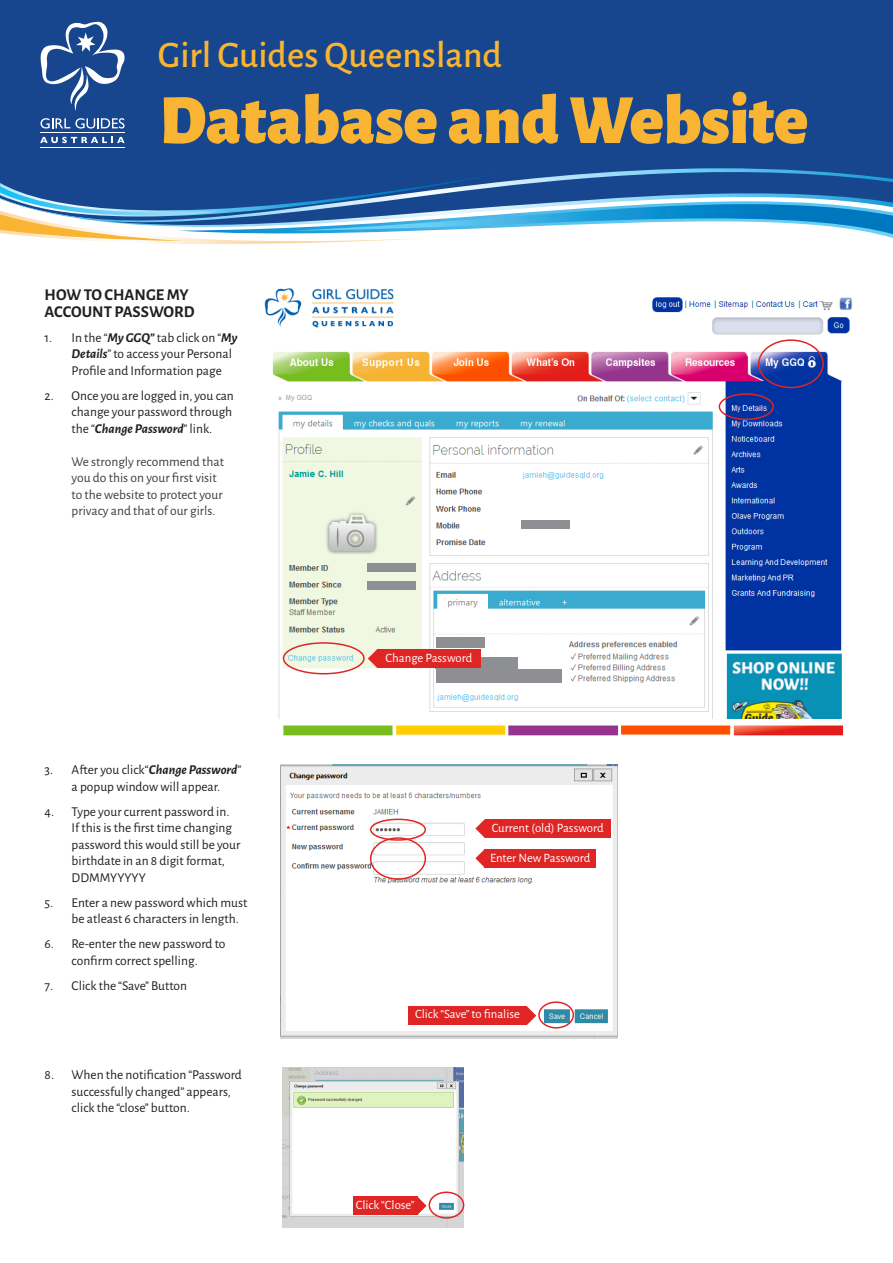
<style>
.page{position:relative;width:893px;height:1263px;background:#fff}
.page>*{position:absolute;margin:0;border:0;box-sizing:border-box;transform-origin:0 0}
.t1{font:900 70.5px "Alegreya Sans";color:#f8b432}
.t2{font:500 37.5px "Alegreya Sans";color:#f8b432}
.Heading{font:700 16.5px/16.5px "Alegreya Sans";color:#231f20}
.t3{font:13.5px/16.5px "Alegreya Sans";color:#231f20}
.t4{font:13.5px/16.5px "Alegreya Sans";color:#3e3e3f}
.t5{font:12.75px "Alegreya Sans";color:#fff}
.s1{font-weight:700;font-style:italic}
</style>
<div class="page">
<img style="left:282px;top:1068px;width:181px;height:160px">
<img style="left:264px;top:288px;width:588px;height:431px">
<img style="left:283px;top:725px;width:561px;height:11px">
<div style="left:436px;top:657px;width:82px;height:11px;background:#8d8f92"></div>
<div style="left:436px;top:637px;width:49px;height:11px;background:#8d8f92"></div>
<div style="left:436px;top:669px;width:125px;height:13px;background:#8d8f92"></div>
<div style="left:367px;top:564px;width:49px;height:8px;background:#8d8f92"></div>
<div style="left:521px;top:520px;width:49px;height:8px;background:#8d8f92"></div>
<div style="left:367px;top:582px;width:49px;height:8px;background:#8d8f92"></div>
<div style="left:758px;top:339px;width:66px;height:49px;border:2px solid #e02525;border-radius:50%"></div>
<div style="left:719px;top:393px;width:55px;height:27px;border:2px solid #e02525;border-radius:50%"></div>
<div style="left:283px;top:642px;width:82px;height:32px;border:2px solid #e02525;border-radius:50%"></div>
<div style="left:620px;top:295px;width:30px;height:21px;background:#fff"></div>
<svg style="left:368px;top:649px;width:9px;height:19px"></svg>
<div style="left:377px;top:649px;width:104px;height:19px;background:#e02525"></div>
<img style="left:281px;top:764px;width:337px;height:274px">
<div style="left:370px;top:818px;width:56px;height:23px;border:2px solid #e02525;border-radius:50%"></div>
<div style="left:370px;top:837px;width:56px;height:43px;border:2px solid #e02525;border-radius:50%"></div>
<div style="left:538px;top:1001px;width:36px;height:27px;border:2px solid #e02525;border-radius:50%"></div>
<div style="left:429px;top:1191px;width:35px;height:28px;border:2px solid #e02525;border-radius:50%"></div>
<svg style="left:475px;top:819px;width:10px;height:19px"></svg>
<svg style="left:527px;top:1006px;width:9px;height:19px"></svg>
<svg style="left:417px;top:1196px;width:10px;height:19px"></svg>
<svg style="left:475px;top:849px;width:10px;height:19px"></svg>
<div style="left:485px;top:819px;width:126px;height:19px;background:#e02525"></div>
<div style="left:408px;top:1006px;width:119px;height:19px;background:#e02525"></div>
<div style="left:353px;top:1196px;width:64px;height:19px;background:#e02525"></div>
<div style="left:485px;top:849px;width:111px;height:19px;background:#e02525"></div>
<div style="left:0;top:0;width:893px;height:22px;background:#17468f"></div>
<svg style="left:0;top:22px;width:893px;height:222px;background:#3563a0"></svg>
<p class="t2" style="left:158px;top:29px;width:346px">Girl Guides Queensland</p>
<p class="t1" style="left:160px;top:64px;width:651px">Database and Website</p>
<p class="Heading" style="left:45px;top:286px;width:152px">HOW TO CHANGE MY<br>ACCOUNT PASSWORD</p>
<p class="t3" style="left:72px;top:329px;width:167px;text-indent:-27px">1. In the “<span class="s1">My GGQ”</span> tab click on “<span class="s1">My<br>Details</span>” to access your Personal<br>Profile and Information page</p>
<p class="t3" style="left:72px;top:387px;width:164px;text-align:justify;text-indent:-27px">2. Once you are logged in, you can change your password through the “<span class="s1">Change Password</span>” link.</p>
<p class="t4" style="left:72px;top:453px;width:154px">We strongly recommend that you do this on your first visit to the website to protect your privacy and that of our girls.</p>
<p class="t3" style="left:45px;top:761px;width:198px;text-align:center">3. After you click“<span class="s1">Change Password</span>” a popup window will appear.</p>
<p class="t3" style="left:72px;top:802px;width:170px;text-indent:-27px">4. Type your current password in.<br>If this is the first time changing password this would still be your birthdate in an 8 digit format,<br>DDMMYYYYY</p>
<p class="t3" style="left:72px;top:893px;width:177px;text-indent:-27px">5. Enter a new password which must be atleast 6 characters in length.</p>
<p class="t3" style="left:45px;top:935px;width:182px;text-align:center">6. Re-enter the new password to confirm correct spelling.</p>
<p class="t3" style="left:45px;top:976px;width:144px">7. Click the “Save” Button</p>
<p class="t3" style="left:72px;top:1066px;width:172px;text-indent:-27px">8. When the notification “Password successfully changed” appears, click the “close” button.</p>
<p class="t5" style="left:386px;top:649px;width:88px">Change Password</p>
<p class="t5" style="left:492px;top:819px;width:113px">Current (old) Password</p>
<p class="t5" style="left:490px;top:849px;width:102px">Enter New Password</p>
<p class="t5" style="left:415px;top:1006px;width:106px">Click “Save” to finalise</p>
<p class="t5" style="left:356px;top:1196px;width:60px">Click “Close”</p>
</div>
